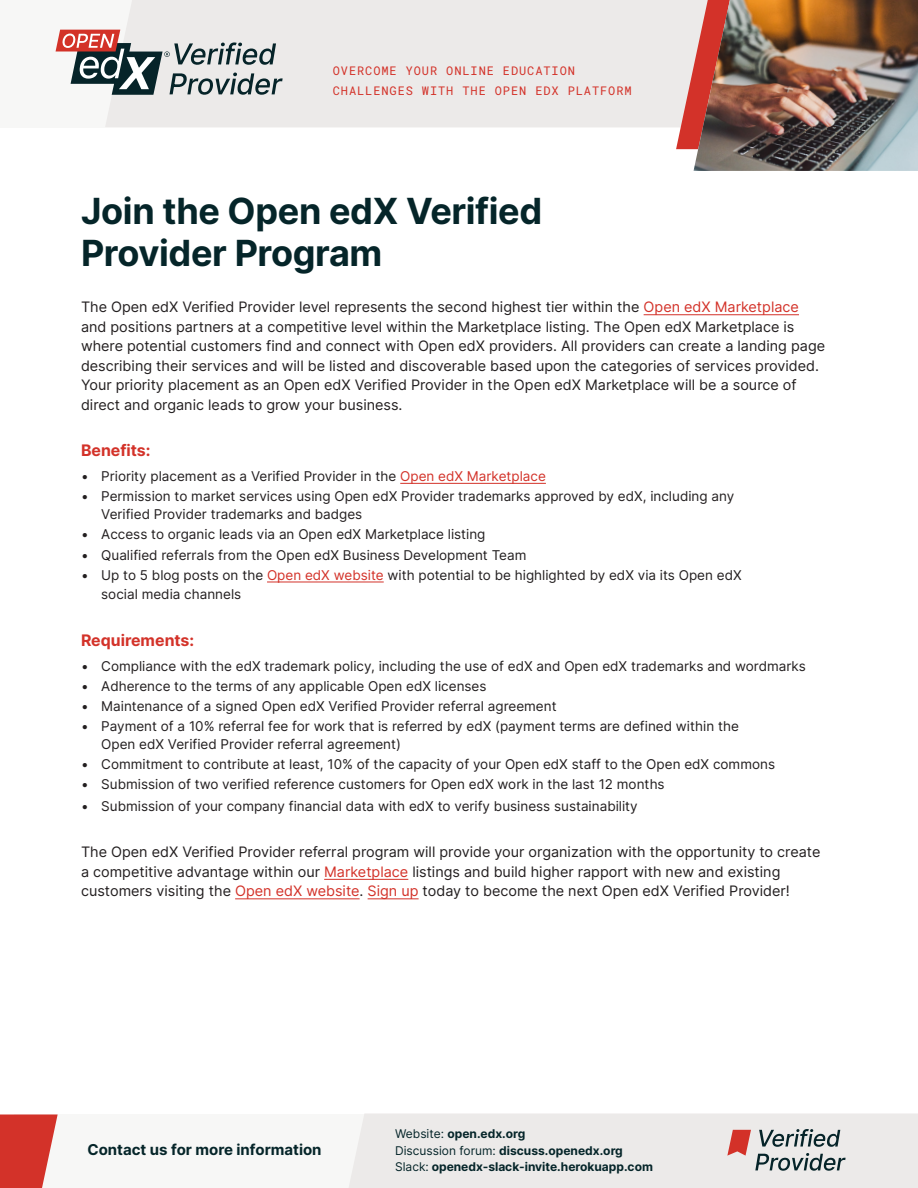
<style>
.page{position:relative;width:918px;height:1188px;background:#fff}
.page>*{position:absolute;margin:0;border:0;box-sizing:border-box;transform-origin:0 0}
.t1{font:700 36px/42px "Inter";letter-spacing:-.01em;color:#052529}
.t2{font:700 15.9px "Inter";color:#d33229}
.t3{font:700 15px "Inter";color:#052529}
.t4{font:14.4px/19.5px "Inter";color:#231f20}
.t5{font:13.5px/18px "Inter";color:#231f20}
.t6{font:700 12px/16.5px "Inter";color:#052529}
.t7{font:12px/19.5px "Roboto Mono";letter-spacing:.075em;color:#d33229}
.s1{color:#d33229}
.s2{font-weight:400}
</style>
<div class="page">
<div style="left:14px;top:1114px;width:904px;height:74px;background:#f7f7f6"></div>
<svg style="left:0;top:1114px;width:58px;height:74px;background:#d84e47"></svg>
<svg style="left:349px;top:1113px;width:569px;height:75px"></svg>
<div style="left:0;top:0;width:918px;height:127px;background:#f7f7f6"></div>
<hr style="left:644px;top:314px;width:155px;height:1px;background:#d33229">
<hr style="left:400px;top:483px;width:146px;height:1px;background:#d33229">
<hr style="left:267px;top:582px;width:117px;height:1px;background:#d33229">
<hr style="left:324px;top:879px;width:84px;height:1px;background:#d33229">
<hr style="left:235px;top:898px;width:125px;height:1px;background:#d33229">
<hr style="left:368px;top:898px;width:51px;height:1px;background:#d33229">
<div style="left:105px;top:0;width:571px;height:127px;background:#eceae9"></div>
<svg style="left:56px;top:30px;width:227px;height:65px"></svg>
<svg style="left:676px;top:0;width:18px;height:171px"></svg>
<img style="left:694px;top:0;width:224px;height:171px">
<p class="t7" style="left:333px;top:61px;width:300px">OVERCOME YOUR ONLINE EDUCATION<br>CHALLENGES WITH THE OPEN EDX PLATFORM</p>
<p class="t1" style="left:81px;top:189px;width:463px">Join the Open edX Verified<br>Provider Program</p>
<p class="t4" style="left:81px;top:297px;width:746px">The Open edX Verified Provider level represents the second highest tier within the <span class="s1">Open edX Marketplace </span>and positions partners at a competitive level within the Marketplace listing. The Open edX Marketplace is where potential customers find and connect with Open edX providers. All providers can create a landing page describing their services and will be listed and discoverable based upon the categories of services provided.<br>Your priority placement as an Open edX Verified Provider in the Open edX Marketplace will be a source of direct and organic leads to grow your business.</p>
<p class="t2" style="left:81px;top:439px;width:71px">Benefits:</p>
<p class="t5" style="left:81px;top:467px;width:466px">• Priority placement as a Verified Provider in the <span class="s1">Open edX Marketplace</span></p>
<p class="t5" style="left:101px;top:487px;width:635px;text-indent:-20px">• Permission to market services using Open edX Provider trademarks approved by edX, including any<br>Verified Provider trademarks and badges</p>
<p class="t5" style="left:81px;top:525px;width:406px">• Access to organic leads via an Open edX Marketplace listing</p>
<p class="t5" style="left:81px;top:545px;width:447px">• Qualified referrals from the Open edX Business Development Team</p>
<p class="t5" style="left:101px;top:565px;width:642px;line-height:19.5px;text-indent:-20px">• Up to 5 blog posts on the <span class="s1">Open edX website</span> with potential to be highlighted by edX via its Open edX social media channels</p>
<p class="t2" style="left:81px;top:628px;width:115px">Requirements:</p>
<p class="t5" style="left:81px;top:656px;width:726px">• Compliance with the edX trademark policy, including the use of edX and Open edX trademarks and wordmarks</p>
<p class="t5" style="left:81px;top:676px;width:407px">• Adherence to the terms of any applicable Open edX licenses</p>
<p class="t5" style="left:81px;top:697px;width:477px">• Maintenance of a signed Open edX Verified Provider referral agreement</p>
<p class="t5" style="left:101px;top:717px;width:639px;text-indent:-20px">• Payment of a 10% referral fee for work that is referred by edX (payment terms are defined within the<br>Open edX Verified Provider referral agreement)</p>
<p class="t5" style="left:81px;top:755px;width:696px">• Commitment to contribute at least, 10% of the capacity of your Open edX staff to the Open edX commons</p>
<p class="t5" style="left:81px;top:775px;width:585px">• Submission of two verified reference customers for Open edX work in the last 12 months</p>
<p class="t5" style="left:81px;top:797px;width:558px">• Submission of your company financial data with edX to verify business sustainability</p>
<p class="t4" style="left:81px;top:842px;width:741px">The Open edX Verified Provider referral program will provide your organization with the opportunity to create a competitive advantage within our <span class="s1">Marketplace</span> listings and build higher rapport with new and existing customers visiting the <span class="s1">Open edX website</span>. <span class="s1">Sign up</span> today to become the next Open edX Verified Provider!</p>
<p class="t3" style="left:87px;top:1139px;width:236px">Contact us for more information</p>
<p class="t6" style="left:395px;top:1126px;width:259px"><span class="s2">Website:</span> open.edx.org<br><span class="s2">Discussion forum:</span> discuss.openedx.org<br><span class="s2">Slack:</span> openedx-slack-invite.herokuapp.com</p>
</div>
